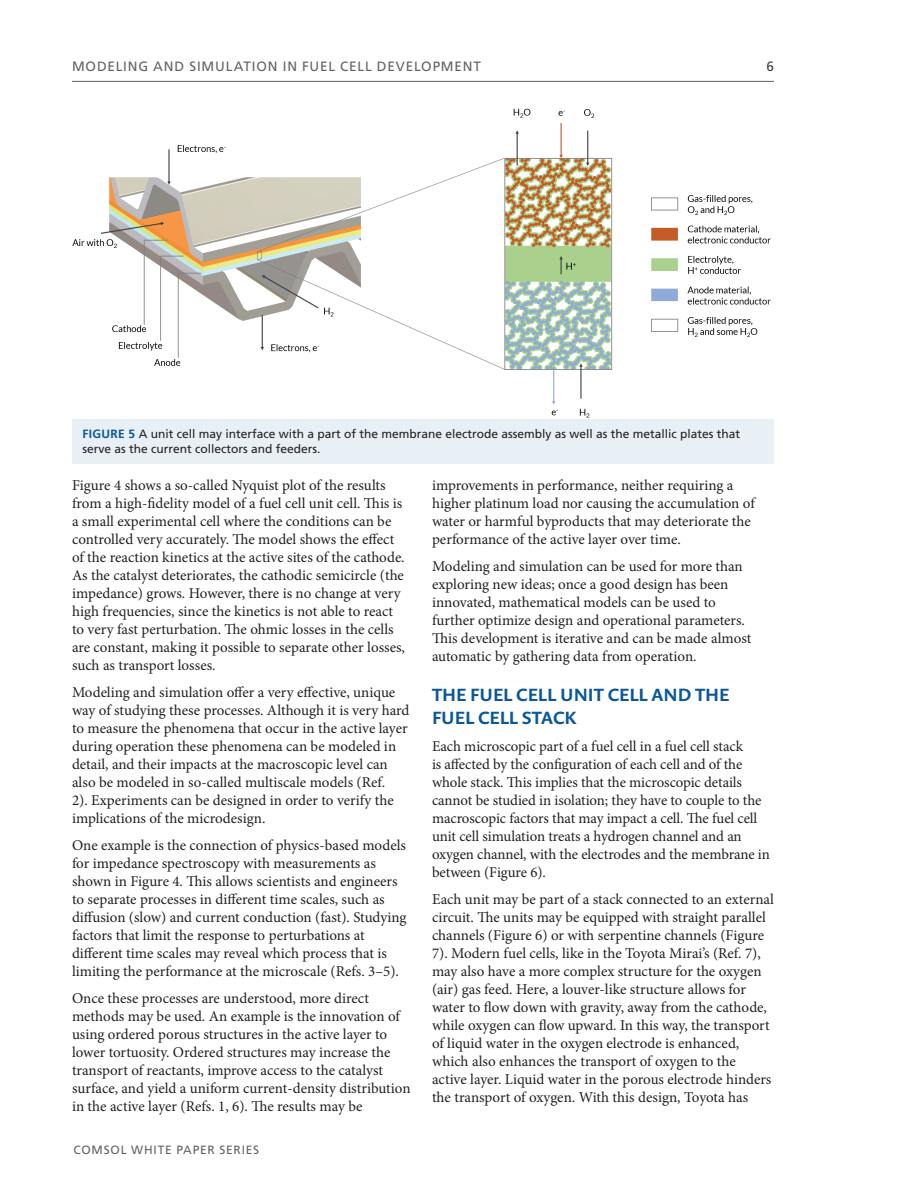
<style>
.page{position:relative;width:918px;height:1188px;background:#fff}
.page>*{position:absolute;margin:0;border:0;box-sizing:border-box;transform-origin:0 0}
.t1{font:500 18px/22.5px "Prenton RP Pro";color:#0b5798}
.t2{font:15px/18px "Minion Pro";color:#231f20}
.t3{font:13.5px "Frutiger LT Std";letter-spacing:.06em;color:#636366}
.t4{font:13.5px "Frutiger LT Std";color:#3e3e3f}
.t5{font:12px/15px "Frutiger LT Std";color:#231f20}
.t6{font:12px "Frutiger LT Std";letter-spacing:.065em;color:#636366}
.s1{font-weight:700;color:#0b5798}
</style>
<div class="page">
<hr style="left:72px;top:81px;width:702px;height:1px;background:#636366">
<img style="left:72px;top:108px;width:699px;height:310px">
<div style="left:72px;top:419px;width:702px;height:45px;background:#e8f0f6"></div>
<p class="t3" style="left:72px;top:58px;width:410px">MODELING AND SIMULATION IN FUEL CELL DEVELOPMENT</p>
<p class="t4" style="left:766px;top:58px;width:9px">6</p>
<p class="t5" style="left:82px;top:427px;width:659px"><span class="s1">FIGURE 5</span> A unit cell may interface with a part of the membrane electrode assembly as well as the metallic plates that serve as the current collectors and feeders.</p>
<p class="t2" style="left:72px;top:476px;width:335px">Figure 4 shows a so-called Nyquist plot of the results from a high-fidelity model of a fuel cell unit cell. This is a small experimental cell where the conditions can be controlled very accurately. The model shows the effect of the reaction kinetics at the active sites of the cathode.<br>As the catalyst deteriorates, the cathodic semicircle (the impedance) grows. However, there is no change at very high frequencies, since the kinetics is not able to react to very fast perturbation. The ohmic losses in the cells are constant, making it possible to separate other losses, such as transport losses.</p>
<p class="t2" style="left:72px;top:683px;width:339px">Modeling and simulation offer a very effective, unique way of studying these processes. Although it is very hard to measure the phenomena that occur in the active layer during operation these phenomena can be modeled in detail, and their impacts at the macroscopic level can also be modeled in so-called multiscale models (Ref.<br>2). Experiments can be designed in order to verify the implications of the microdesign.</p>
<p class="t2" style="left:72px;top:836px;width:336px">One example is the connection of physics-based models for impedance spectroscopy with measurements as shown in Figure 4. This allows scientists and engineers to separate processes in different time scales, such as diffusion (slow) and current conduction (fast). Studying factors that limit the response to perturbations at different time scales may reveal which process that is limiting the performance at the microscale (Refs. 3–5).</p>
<p class="t2" style="left:72px;top:989px;width:340px">Once these processes are understood, more direct methods may be used. An example is the innovation of using ordered porous structures in the active layer to lower tortuosity. Ordered structures may increase the transport of reactants, improve access to the catalyst surface, and yield a uniform current-density distribution in the active layer (Refs. 1, 6). The results may be</p>
<p class="t6" style="left:74px;top:1143px;width:187px">COMSOL WHITE PAPER SERIES</p>
<p class="t2" style="left:432px;top:476px;width:324px">improvements in performance, neither requiring a higher platinum load nor causing the accumulation of water or harmful byproducts that may deteriorate the performance of the active layer over time.</p>
<p class="t2" style="left:432px;top:557px;width:321px">Modeling and simulation can be used for more than exploring new ideas; once a good design has been innovated, mathematical models can be used to further optimize design and operational parameters.<br>This development is iterative and can be made almost automatic by gathering data from operation.</p>
<p class="t1" style="left:432px;top:683px;width:299px">THE FUEL CELL UNIT CELL AND THE<br>FUEL CELL STACK</p>
<p class="t2" style="left:432px;top:737px;width:339px">Each microscopic part of a fuel cell in a fuel cell stack<br>is affected by the configuration of each cell and of the whole stack. This implies that the microscopic details cannot be studied in isolation; they have to couple to the macroscopic factors that may impact a cell. The fuel cell unit cell simulation treats a hydrogen channel and an oxygen channel, with the electrodes and the membrane in between (Figure 6).</p>
<p class="t2" style="left:432px;top:890px;width:344px">Each unit may be part of a stack connected to an external circuit. The units may be equipped with straight parallel channels (Figure 6) or with serpentine channels (Figure 7). Modern fuel cells, like in the Toyota Mirai’s (Ref. 7), may also have a more complex structure for the oxygen (air) gas feed. Here, a louver-like structure allows for water to flow down with gravity, away from the cathode, while oxygen can flow upward. In this way, the transport of liquid water in the oxygen electrode is enhanced, which also enhances the transport of oxygen to the active layer. Liquid water in the porous electrode hinders the transport of oxygen. With this design, Toyota has</p>
</div>
